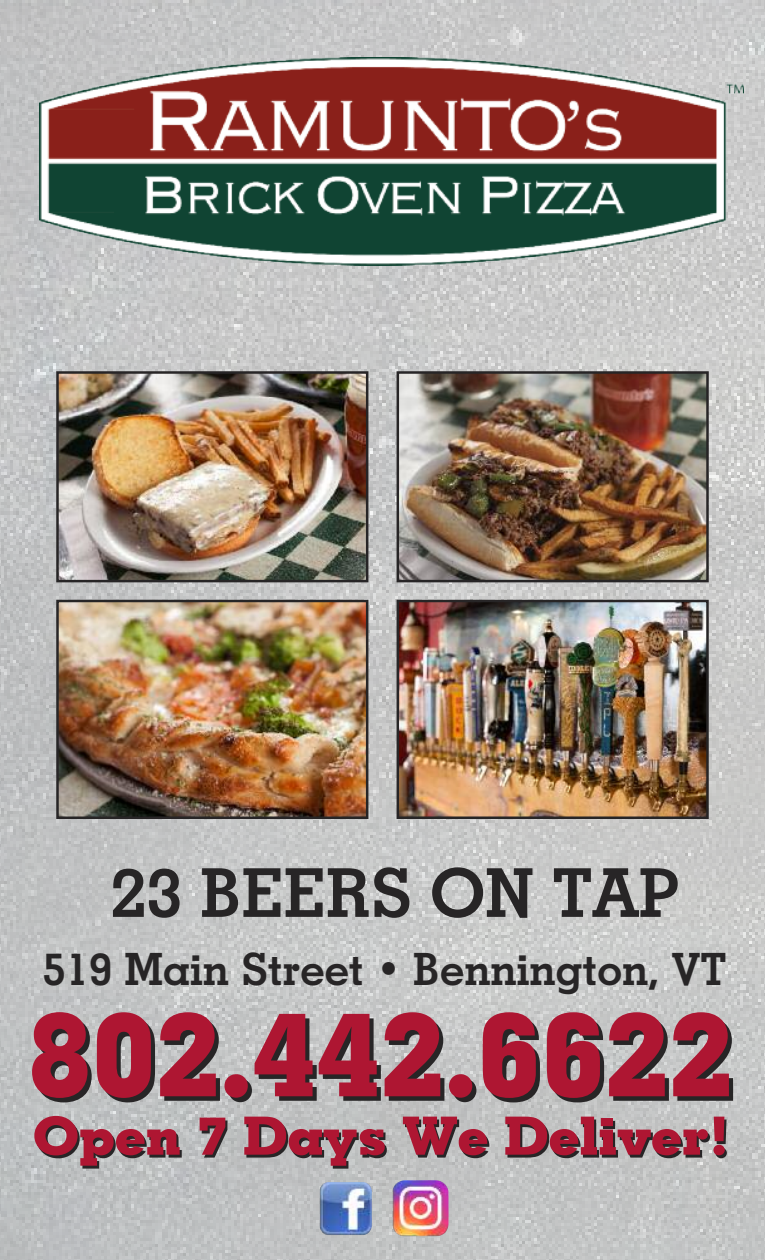
<style>
.page{position:relative;width:765px;height:1260px;background:#fff}
.page>*{position:absolute;margin:0;border:0;box-sizing:border-box;transform-origin:0 0}
.t1{font:700 117.5px "Geometric Slab 703 BT Xtra";color:#ae1632}
.t2{font:700 67.5px "Geometric Slab 703 BT";color:#272526}
.t3{font:700 52.88px "Geometric Slab 703 BT Xtra";color:#ae1632;scale:1.06 1}
.t4{font:700 44.62px "Geometric Slab 703 BT";color:#272526}
</style>
<div class="page">
<img style="left:0;top:0;width:765px;height:1260px">
<img style="left:59px;top:374px;width:306px;height:205px">
<div style="left:56px;top:371px;width:312px;height:211px;border:2px solid #272526"></div>
<img style="left:400px;top:374px;width:306px;height:205px">
<div style="left:397px;top:371px;width:312px;height:211px;border:2px solid #272526"></div>
<img style="left:59px;top:603px;width:306px;height:213px">
<div style="left:56px;top:600px;width:312px;height:219px;border:2px solid #272526"></div>
<img style="left:400px;top:603px;width:306px;height:213px">
<div style="left:397px;top:600px;width:312px;height:219px;border:2px solid #272526"></div>
<img style="left:320px;top:1182px;width:52px;height:53px">
<img style="left:392px;top:1180px;width:57px;height:57px">
<img style="left:40px;top:57px;width:703px;height:208px">
<h2 class="t2" style="left:110px;top:854px;width:570px">23 BEERS ON TAP</h2>
<p class="t4" style="left:42px;top:944px;width:686px">519 Main Street • Bennington, VT</p>
<h1 class="t1" style="left:28px;top:987px;width:707px">802.442.6622</h1>
<p class="t3" style="left:33px;top:1106px;width:658px">Open 7 Days We Deliver!</p>
</div>
